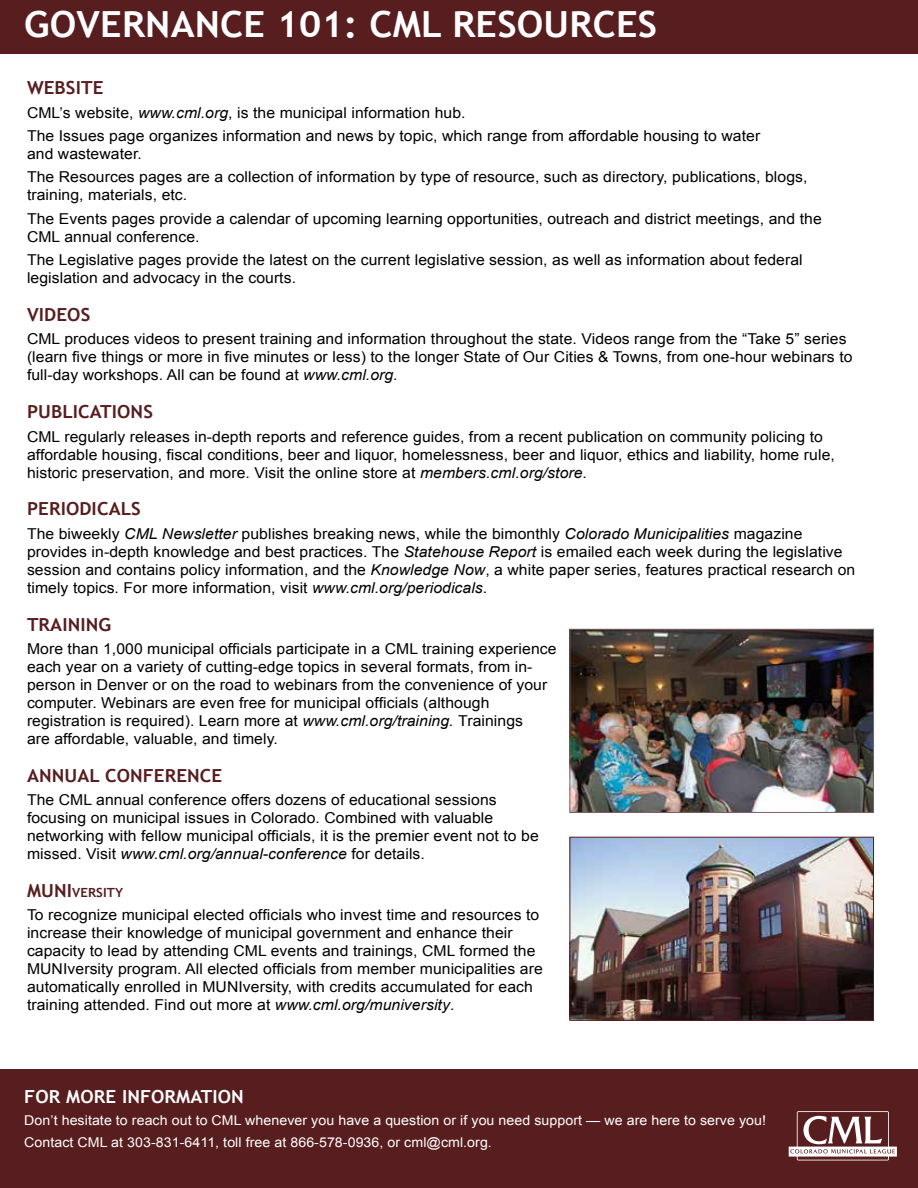
<style>
.page{position:relative;width:918px;height:1188px;background:#fff}
.page>*{position:absolute;margin:0;border:0;box-sizing:border-box;transform-origin:0 0}
.t1{font:700 36px "Trebuchet MS";letter-spacing:.005em;color:#fff;scale:1.05 1}
.t2{font:700 18px "Trebuchet MS";letter-spacing:.005em;color:#571d1f;scale:1.05 1}
.t3{font:700 18px "Trebuchet MS";letter-spacing:.005em;color:#fff;scale:1.05 1}
.t4{font:15px/18px "Arial";letter-spacing:.005em;color:#000;scale:1.05 1}
.t5{font:13.5px/21.9px "Arial";letter-spacing:.005em;color:#fff;scale:1.05 1}
.t6{font:700 12.6px "Trebuchet MS";letter-spacing:.005em;color:#571d1f;scale:1.05 1}
.s1{font-style:italic}
.s2{font-size:18px}
</style>
<div class="page">
<div style="left:0;top:0;width:918px;height:54px;background:#571d1f"></div>
<div style="left:0;top:1069px;width:918px;height:119px;background:#571d1f"></div>
<img style="left:572px;top:839px;width:300px;height:180px">
<div style="left:570px;top:837px;width:304px;height:184px;border:1px solid #571d1f"></div>
<img style="left:572px;top:631px;width:300px;height:180px">
<div style="left:570px;top:629px;width:304px;height:184px;border:1px solid #815d60"></div>
<svg style="left:789px;top:1111px;width:107px;height:49px"></svg>
<h1 class="t1" style="left:24px;top:2px;width:604px">GOVERNANCE 101: CML RESOURCES</h1>
<p class="t2" style="left:27px;top:77px;width:74px">WEBSITE</p>
<p class="t4" style="left:27px;top:101px;width:700px;line-height:23.4px">CML’s website, <span class="s1">www.cml.org</span>, is the municipal information hub.<br>The Issues page organizes information and news by topic, which range from affordable housing to water</p>
<p class="t4" style="left:27px;top:142px;width:745px;line-height:23.4px">and wastewater.<br>The Resources pages are a collection of information by type of resource, such as directory, publications, blogs,</p>
<p class="t4" style="left:27px;top:184px;width:758px;line-height:23.4px">training, materials, etc.<br>The Events pages provide a calendar of upcoming learning opportunities, outreach and district meetings, and the</p>
<p class="t4" style="left:27px;top:225px;width:740px;line-height:23.4px">CML annual conference.<br>The Legislative pages provide the latest on the current legislative session, as well as information about federal</p>
<p class="t4" style="left:27px;top:269px;width:258px">legislation and advocacy in the courts.</p>
<p class="t2" style="left:27px;top:303px;width:62px">VIDEOS</p>
<p class="t4" style="left:27px;top:330px;width:788px">CML produces videos to present training and information throughout the state. Videos range from the “Take 5” series (learn five things or more in five minutes or less) to the longer State of Our Cities &amp; Towns, from one-hour webinars to full-day workshops. All can be found at <span class="s1">www.cml.org.</span></p>
<p class="t2" style="left:27px;top:401px;width:122px">PUBLICATIONS</p>
<p class="t4" style="left:27px;top:428px;width:771px">CML regularly releases in-depth reports and reference guides, from a recent publication on community policing to affordable housing, fiscal conditions, beer and liquor, homelessness, beer and liquor, ethics and liability, home rule, historic preservation, and more. Visit the online store at <span class="s1">members.cml.org/store.</span></p>
<p class="t2" style="left:27px;top:498px;width:110px">PERIODICALS</p>
<p class="t4" style="left:27px;top:525px;width:790px">The biweekly <span class="s1">CML Newsletter</span> publishes breaking news, while the bimonthly <span class="s1">Colorado Municipalities</span> magazine provides in-depth knowledge and best practices. The <span class="s1">Statehouse Report</span> is emailed each week during the legislative session and contains policy information, and the <span class="s1">Knowledge Now</span>, a white paper series, features practical research on timely topics. For more information, visit <span class="s1">www.cml.org/periodicals</span>.</p>
<p class="t2" style="left:27px;top:613px;width:82px">TRAINING</p>
<p class="t4" style="left:27px;top:640px;width:506px">More than 1,000 municipal officials participate in a CML training experience each year on a variety of cutting-edge topics in several formats, from in&shy;person in Denver or on the road to webinars from the convenience of your computer. Webinars are even free for municipal officials (although registration is required). Learn more at <span class="s1">www.cml.org/training.</span> Trainings<br>are affordable, valuable, and timely.</p>
<p class="t2" style="left:27px;top:764px;width:188px">ANNUAL CONFERENCE</p>
<p class="t4" style="left:27px;top:791px;width:489px">The CML annual conference offers dozens of educational sessions focusing on municipal issues in Colorado. Combined with valuable networking with fellow municipal officials, it is the premier event not to be missed. Visit <span class="s1">www.cml.org/annual-conference</span> for details.</p>
<p class="t6" style="left:27px;top:885px;width:93px"><span class="s2">MUNI</span>VERSITY</p>
<p class="t4" style="left:27px;top:906px;width:493px">To recognize municipal elected officials who invest time and resources to increase their knowledge of municipal government and enhance their capacity to lead by attending CML events and trainings, CML formed the MUNIversity program. All elected officials from member municipalities are automatically enrolled in MUNIversity, with credits accumulated for each training attended. Find out more at <span class="s1">www.cml.org/muniversity</span>.</p>
<p class="t3" style="left:24px;top:1085px;width:210px">FOR MORE INFORMATION</p>
<p class="t5" style="left:24px;top:1109px;width:708px">Don’t hesitate to reach out to CML whenever you have a question or if you need support — we are here to serve you!<br>Contact CML at 303-831-6411, toll free at 866-578-0936, or cml@cml.org.</p>
</div>
